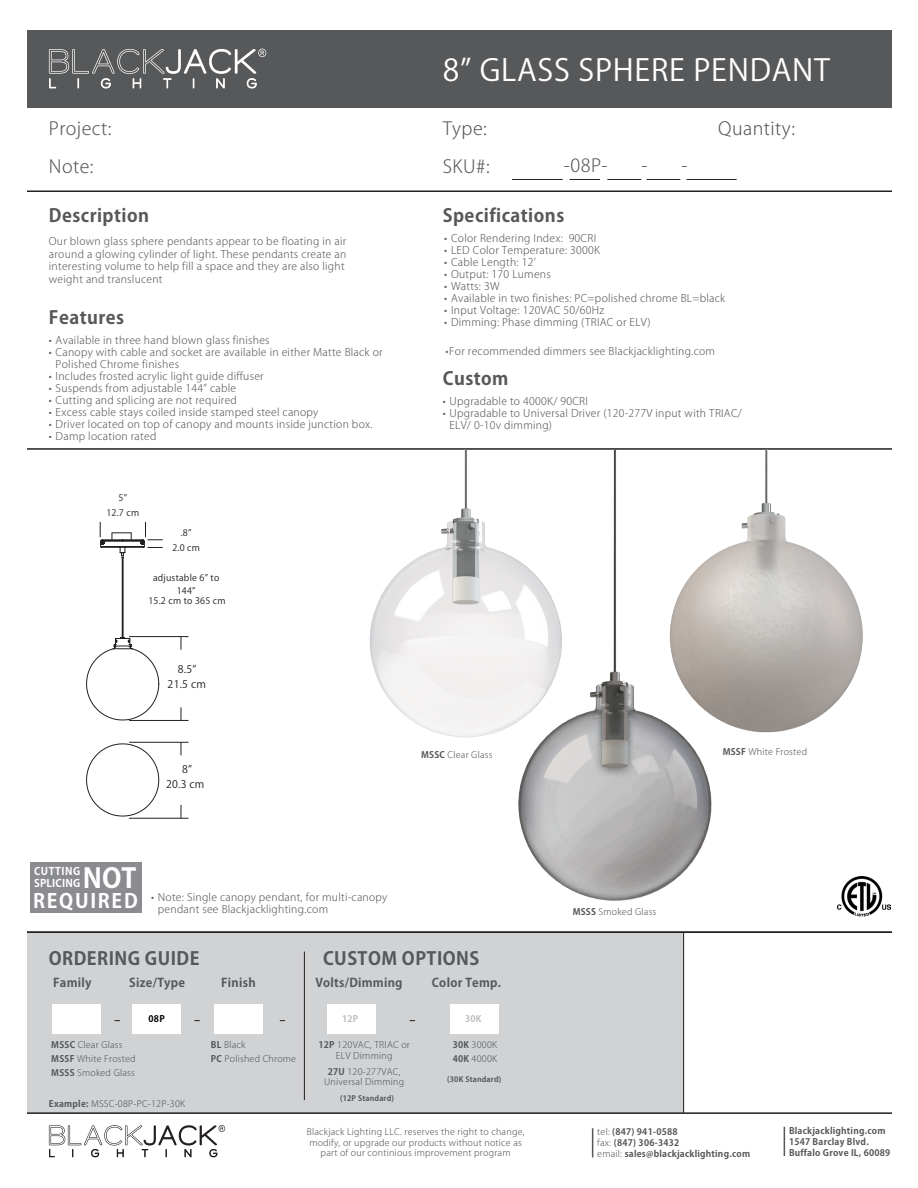
<style>
.page{position:relative;width:918px;height:1188px;background:#fff}
.page>*{position:absolute;margin:0;border:0;box-sizing:border-box;transform-origin:0 0}
.t1{font:30px "Koz Go Pro";letter-spacing:.025em;color:#fff}
.t2{font:700 27px "Koz Go Pro";color:#fff}
.t3{font:700 19.5px "Koz Go Pro";letter-spacing:.09em;color:#fff}
.t4{font:700 18px "Koz Go Pro";letter-spacing:.025em;color:#57585a}
.t5{font:300 18px "Koz Go Pro";letter-spacing:.025em;color:#57585a}
.t6{font:700 12px "Koz Go Pro";letter-spacing:.025em;color:#57585a}
.t7{font:300 10.5px/12px "Koz Go Pro";letter-spacing:.025em;color:#57585a}
.t8{font:300 10.5px/12.6px "Koz Go Pro";letter-spacing:.025em;color:#5a5a5d}
.Dimension{font:10.5px "Koz Go Pro";letter-spacing:.025em;color:#231f20}
.t9{font:700 10.5px "Koz Go Pro";letter-spacing:.02em;color:#fff}
.t10{font:700 10.5px "Koz Go Pro";letter-spacing:.05em;color:#fff}
.t11{font:300 9px/10.8px "Koz Go Pro";letter-spacing:.025em;color:#57585a;text-align:center}
.t12{font:700 9px "Koz Go Pro";letter-spacing:.025em;color:#57585a}
.Dimension-2{font:9px/12.6px "Koz Go Pro";letter-spacing:.025em;color:#231f20;text-align:center}
.t13{font:300 9px "Koz Go Pro";letter-spacing:.025em;color:#545557}
.t14{font:700 9px "Koz Go Pro";letter-spacing:.025em;color:#bcbdc0}
.t15{font:700 9px "Koz Go Pro";color:#000}
.t16{font:700 7.5px "Koz Go Pro";letter-spacing:.025em;color:#57585a}
.s1{font-weight:700}
.s2{font-weight:700;color:#57585a}
.s3{font-weight:300}
</style>
<div class="page">
<hr style="left:0;top:448px;width:918px;height:2px;background:#231f20">
<hr style="left:0;top:190px;width:918px;height:2px;background:#231f20">
<svg style="left:592px;top:1128px;width:1px;height:29px"></svg>
<svg style="left:49px;top:1125px;width:176px;height:32px"></svg>
<svg style="left:784px;top:1127px;width:1px;height:29px"></svg>
<div style="left:26px;top:932px;width:658px;height:181px;background:#d1d2d4"></div>
<div style="left:52px;top:1004px;width:49px;height:29px;background:#fff"></div>
<div style="left:132px;top:1004px;width:49px;height:29px;background:#fff"></div>
<div style="left:214px;top:1004px;width:49px;height:29px;background:#fff"></div>
<div style="left:327px;top:1004px;width:48px;height:29px;background:#fff"></div>
<div style="left:450px;top:1004px;width:49px;height:29px;background:#fff"></div>
<img style="left:838px;top:877px;width:52px;height:40px">
<div style="left:30px;top:862px;width:112px;height:51px;background:#8a8c8f"></div>
<hr style="left:304px;top:952px;width:1px;height:148px;background:#231f20">
<hr style="left:683px;top:932px;width:1px;height:181px;background:#231f20">
<hr style="left:0;top:932px;width:918px;height:1px;background:#231f20">
<hr style="left:0;top:1112px;width:918px;height:2px;background:#231f20">
<svg style="left:181px;top:637px;width:1px;height:13px"></svg>
<svg style="left:181px;top:707px;width:1px;height:13px"></svg>
<svg style="left:181px;top:743px;width:1px;height:12px"></svg>
<svg style="left:181px;top:805px;width:1px;height:13px"></svg>
<svg style="left:86px;top:744px;width:73px;height:72px"></svg>
<hr style="left:129px;top:742px;width:59px;height:1px;background:#231f20">
<hr style="left:129px;top:636px;width:59px;height:1px;background:#231f20">
<hr style="left:129px;top:818px;width:59px;height:1px;background:#231f20">
<hr style="left:129px;top:720px;width:59px;height:1px;background:#231f20">
<svg style="left:86px;top:522px;width:77px;height:198px"></svg>
<img style="left:352px;top:449px;width:230px;height:289px">
<img style="left:495px;top:450px;width:217px;height:451px">
<img style="left:653px;top:449px;width:229px;height:305px">
<div style="left:0;top:14px;width:898px;height:94px;background:#57585a"></div>
<svg style="left:49px;top:49px;width:217px;height:40px"></svg>
<hr style="left:570px;top:179px;width:30px;height:1px;background:#231f20">
<hr style="left:607px;top:179px;width:34px;height:1px;background:#231f20">
<hr style="left:646px;top:179px;width:34px;height:1px;background:#231f20">
<hr style="left:687px;top:179px;width:50px;height:1px;background:#231f20">
<hr style="left:512px;top:179px;width:51px;height:1px;background:#231f20">
<div style="left:0;top:0;width:918px;height:30px;background:#fff"></div>
<div style="left:0;top:0;width:27px;height:1174px;background:#fff"></div>
<div style="left:892px;top:0;width:26px;height:1174px;background:#fff"></div>
<p class="t1" style="left:443px;top:50px;width:389px">8” GLASS SPHERE PENDANT</p>
<p class="t5" style="left:49px;top:117px;width:64px">Project:</p>
<p class="t5" style="left:443px;top:117px;width:45px">Type:</p>
<p class="t5" style="left:718px;top:117px;width:78px">Quantity:</p>
<p class="t5" style="left:49px;top:155px;width:46px">Note:</p>
<p class="t5" style="left:443px;top:155px;width:48px">SKU#:</p>
<p class="t5" style="left:564px;top:154px;width:45px">-08P-</p>
<p class="t5" style="left:641px;top:154px;width:47px">- -</p>
<p class="t4" style="left:443px;top:203px;width:123px">Specifications</p>
<p class="t4" style="left:49px;top:203px;width:102px">Description</p>
<p class="t8" style="left:49px;top:235px;width:299px">Our blown glass sphere pendants appear to be floating in air around a glowing cylinder of light. These pendants create an interesting volume to help fill a space and they are also light weight and translucent</p>
<p class="t7" style="left:444px;top:232px;width:153px">• Color Rendering Index: 90CRI</p>
<p class="t7" style="left:444px;top:244px;width:157px">• LED Color Temperature: 3000K</p>
<p class="t7" style="left:444px;top:256px;width:93px">• Cable Length: 12’</p>
<p class="t7" style="left:444px;top:268px;width:108px">• Output: 170 Lumens</p>
<p class="t7" style="left:444px;top:280px;width:57px">• Watts: 3W</p>
<p class="t7" style="left:444px;top:292px;width:282px">• Available in two finishes: PC=polished chrome BL=black</p>
<p class="t7" style="left:444px;top:304px;width:161px">• Input Voltage: 120VAC 50/60Hz</p>
<p class="t7" style="left:444px;top:316px;width:208px">• Dimming: Phase dimming (TRIAC or ELV)</p>
<p class="t4" style="left:49px;top:306px;width:77px">Features</p>
<p class="t7" style="left:49px;top:334px;width:222px">• Available in three hand blown glass finishes</p>
<p class="t7" style="left:56px;top:346px;width:329px;text-indent:-7px">• Canopy with cable and socket are available in either Matte Black or<br>Polished Chrome finishes</p>
<p class="t7" style="left:49px;top:370px;width:216px">• Includes frosted acrylic light guide diffuser</p>
<p class="t7" style="left:49px;top:382px;width:189px">• Suspends from adjustable 144” cable</p>
<p class="t7" style="left:49px;top:394px;width:190px">• Cutting and splicing are not required</p>
<p class="t7" style="left:49px;top:406px;width:271px">• Excess cable stays coiled inside stamped steel canopy</p>
<p class="t7" style="left:49px;top:418px;width:325px">• Driver located on top of canopy and mounts inside junction box.</p>
<p class="t7" style="left:49px;top:430px;width:109px">• Damp location rated</p>
<p class="Dimension-2" style="left:119px;top:492px;width:10px">5”</p>
<p class="Dimension-2" style="left:106px;top:506px;width:34px">12.7 cm</p>
<p class="Dimension-2" style="left:181px;top:527px;width:12px">.8”</p>
<p class="Dimension-2" style="left:172px;top:542px;width:29px">2.0 cm</p>
<p class="Dimension-2" style="left:153px;top:572px;width:68px">adjustable 6” to<br>144”</p>
<p class="Dimension-2" style="left:148px;top:595px;width:79px">15.2 cm to 365 cm</p>
<p class="Dimension" style="left:178px;top:662px;width:20px">8.5”</p>
<p class="Dimension" style="left:168px;top:678px;width:40px">21.5 cm</p>
<p class="Dimension" style="left:182px;top:762px;width:11px">8”</p>
<p class="Dimension" style="left:166px;top:777px;width:40px">20.3 cm</p>
<p class="t2" style="left:83px;top:860px;width:55px">NOT</p>
<p class="t3" style="left:33px;top:888px;width:106px">REQUIRED</p>
<p class="t7" style="left:158px;top:891px;width:231px;text-indent:-7px">• Note: Single canopy pendant, for multi-canopy pendant see Blackjacklighting.com</p>
<p class="t10" style="left:34px;top:865px;width:48px">CUTTING</p>
<p class="t9" style="left:34px;top:877px;width:48px">SPLICING</p>
<p class="t8" style="left:445px;top:345px;width:271px">•For recommended dimmers see Blackjacklighting.com</p>
<p class="t4" style="left:443px;top:367px;width:67px">Custom</p>
<p class="t7" style="left:443px;top:395px;width:147px">• Upgradable to 4000K/ 90CRI</p>
<p class="t7" style="left:450px;top:407px;width:294px;text-indent:-7px">• Upgradable to Universal Driver (120-277V input with TRIAC/<br>ELV/ 0-10v dimming)</p>
<p class="t11" style="left:421px;top:749px;width:73px"><span class="s1">MSSC</span> Clear Glass</p>
<p class="t11" style="left:573px;top:907px;width:85px"><span class="s1">MSSS</span> Smoked Glass</p>
<p class="t11" style="left:723px;top:746px;width:86px"><span class="s1">MSSF</span> White Frosted</p>
<p class="t4" style="left:49px;top:946px;width:152px">ORDERING GUIDE</p>
<p class="t4" style="left:323px;top:946px;width:158px">CUSTOM OPTIONS</p>
<p class="t6" style="left:53px;top:975px;width:40px">Family</p>
<p class="t6" style="left:129px;top:975px;width:57px">Size/Type</p>
<p class="t6" style="left:221px;top:975px;width:36px">Finish</p>
<p class="t6" style="left:315px;top:975px;width:89px">Volts/Dimming</p>
<p class="t6" style="left:432px;top:975px;width:71px">Color Temp.</p>
<p class="t15" style="left:149px;top:1013px;width:18px">08P</p>
<p class="t14" style="left:342px;top:1013px;width:18px">12P</p>
<p class="t14" style="left:465px;top:1013px;width:18px">30K</p>
<p class="t11" style="left:51px;top:1039px;width:73px"><span class="s1">MSSC</span> Clear Glass</p>
<p class="t11" style="left:51px;top:1053px;width:86px"><span class="s1">MSSF</span> White Frosted</p>
<p class="t11" style="left:51px;top:1067px;width:85px"><span class="s1">MSSS</span> Smoked Glass</p>
<p class="t13" style="left:49px;top:1098px;width:138px"><span class="s2">Example:</span> MSSC-08P-PC-12P-30K</p>
<p class="t11" style="left:211px;top:1039px;width:36px"><span class="s1">BL</span> Black</p>
<p class="t11" style="left:211px;top:1053px;width:87px"><span class="s1">PC</span> Polished Chrome</p>
<p class="t11" style="left:319px;top:1039px;width:93px"><span class="s1">12P</span> 120VAC, TRIAC or<br>ELV Dimming</p>
<p class="t16" style="left:340px;top:1094px;width:55px">(12P Standard)</p>
<p class="t11" style="left:328px;top:1066px;width:74px"><span class="s1">27U</span> 120-277VAC,</p>
<p class="t11" style="left:324px;top:1077px;width:82px">Universal Dimming</p>
<p class="t11" style="left:453px;top:1039px;width:46px"><span class="s1">30K</span> 3000K</p>
<p class="t11" style="left:453px;top:1053px;width:46px"><span class="s1">40K</span> 4000K</p>
<p class="t16" style="left:447px;top:1074px;width:56px">(30K Standard)</p>
<p class="t11" style="left:307px;top:1126px;width:219px">Blackjack Lighting LLC. reserves the right to change, modify, or upgrade our products without notice as part of our continious improvement program</p>
<p class="t12" style="left:597px;top:1126px;width:82px"><span class="s3">tel:</span> (847) 941-0588</p>
<p class="t12" style="left:597px;top:1137px;width:84px"><span class="s3">fax:</span> (847) 306-3432</p>
<p class="t12" style="left:597px;top:1148px;width:154px"><span class="s3">email:</span> sales@blackjacklighting.com</p>
<p class="t12" style="left:789px;top:1125px;width:98px">Blackjacklighting.com</p>
<p class="t12" style="left:789px;top:1136px;width:81px">1547 Barclay Blvd.</p>
<p class="t12" style="left:789px;top:1147px;width:103px">Buffalo Grove IL, 60089</p>
</div>
